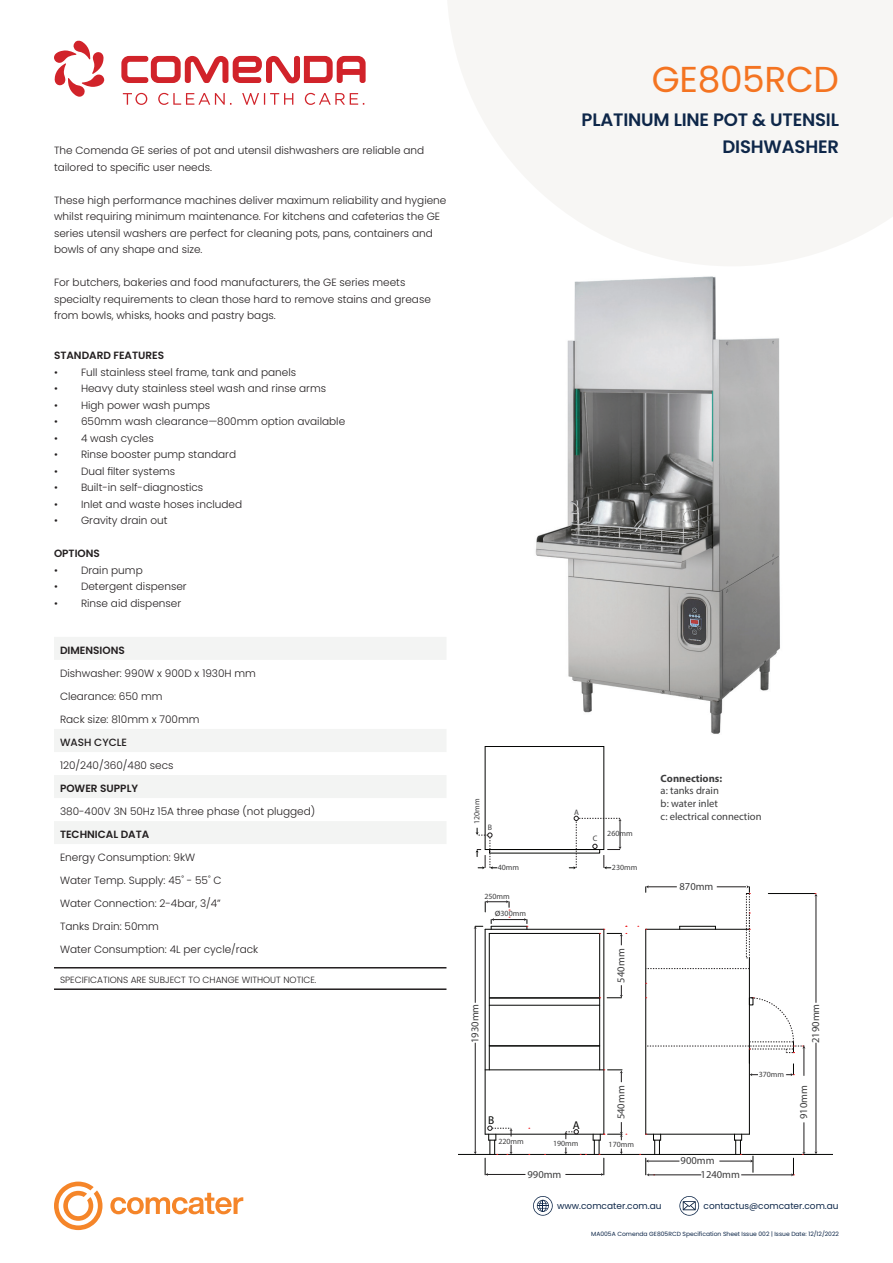
<style>
.page{position:relative;width:893px;height:1263px;background:#fff}
.page>*{position:absolute;margin:0;border:0;box-sizing:border-box;transform-origin:0 0}
.t1{font:36px "Poppins";letter-spacing:-.01em;color:#f47421}
.t2{font:600 18px/27px "Poppins";letter-spacing:-.01em;color:#0e2749;text-align:right}
.t3{font:11.4px "Myriad Pro";color:#040503}
.t4{font:300 10.5px/16.5px "Poppins";color:#231f20}
.t5{font:10.5px/12.8px "Myriad Pro";color:#3e3e3f}
.t6{font:600 10.5px "Poppins";color:#231f20}
.t7{font:700 10.5px "Myriad Pro";color:#3e3e3f}
.t8{font:500 10.5px "Poppins";color:#231f20}
.t9{font:300 9px "Poppins";color:#231f20}
.t10{font:9px "Poppins";color:#0e2749}
.t11{font:7.95px "Myriad Pro";color:#3e3e3f}
.t12{font:6px "Poppins";color:#0e2749}
.s1{font-size:10.5px}
</style>
<div class="page">
<svg style="left:533px;top:1196px;width:20px;height:20px"></svg>
<svg style="left:679px;top:1196px;width:20px;height:20px"></svg>
<svg style="left:54px;top:1181px;width:189px;height:49px"></svg>
<svg style="left:448px;top:0;width:445px;height:266px;fill:#f7f6f4"></svg>
<svg style="left:121px;top:56px;width:245px;height:27px"></svg>
<svg style="left:54px;top:41px;width:50px;height:56px"></svg>
<svg style="left:123px;top:93px;width:241px;height:12px"></svg>
<svg style="left:54px;top:637px;width:392px;height:207px"></svg>
<hr style="left:54px;top:967px;width:392px;height:1px;background:#231f20">
<hr style="left:54px;top:988px;width:392px;height:2px;background:#231f20">
<img style="left:535px;top:276px;width:245px;height:458px">
<div style="left:485px;top:746px;width:119px;height:104px;border:1px solid #040503"></div>
<hr style="left:458px;top:1154px;width:375px;height:1px;background:#040503">
<svg style="left:638px;top:885px;width:179px;height:291px"></svg>
<div style="left:489px;top:849px;width:111px;height:4px;border:1px solid #040503"></div>
<svg style="left:474px;top:900px;width:153px;height:276px"></svg>
<svg style="left:569px;top:816px;width:53px;height:53px"></svg>
<svg style="left:475px;top:828px;width:22px;height:41px"></svg>
<p class="t4" style="left:54px;top:142px;width:372px">The Comenda GE series of pot and utensil dishwashers are reliable and tailored to specific user needs.</p>
<p class="t4" style="left:54px;top:192px;width:394px">These high performance machines deliver maximum reliability and hygiene whilst requiring minimum maintenance. For kitchens and cafeterias the GE series utensil washers are perfect for cleaning pots, pans, containers and bowls of any shape and size.</p>
<p class="t4" style="left:54px;top:274px;width:378px">For butchers, bakeries and food manufacturers, the GE series meets specialty requirements to clean those hard to remove stains and grease from bowls, whisks, hooks and pastry bags.</p>
<p class="t6" style="left:54px;top:349px;width:112px">STANDARD FEATURES</p>
<p class="t4" style="left:54px;top:364px;width:244px">• Full stainless steel frame, tank and panels</p>
<p class="t4" style="left:54px;top:380px;width:274px">• Heavy duty stainless steel wash and rinse arms</p>
<p class="t4" style="left:54px;top:397px;width:158px">• High power wash pumps</p>
<p class="t4" style="left:54px;top:413px;width:293px">• 650mm wash clearance—800mm option available</p>
<p class="t4" style="left:54px;top:430px;width:101px">• 4 wash cycles</p>
<p class="t4" style="left:54px;top:446px;width:184px">• Rinse booster pump standard</p>
<p class="t4" style="left:54px;top:463px;width:123px">• Dual filter systems</p>
<p class="t4" style="left:54px;top:479px;width:151px">• Built-in self-diagnostics</p>
<p class="t4" style="left:54px;top:496px;width:190px">• Inlet and waste hoses included</p>
<p class="t4" style="left:54px;top:512px;width:115px">• Gravity drain out</p>
<p class="t6" style="left:54px;top:547px;width:47px">OPTIONS</p>
<p class="t4" style="left:54px;top:562px;width:90px">• Drain pump</p>
<p class="t4" style="left:54px;top:578px;width:134px">• Detergent dispenser</p>
<p class="t4" style="left:54px;top:595px;width:129px">• Rinse aid dispenser</p>
<p class="t6" style="left:60px;top:644px;width:66px">DIMENSIONS</p>
<p class="t4" style="left:60px;top:662px;width:198px;line-height:23.1px">Dishwasher: 990W x 900D x 1930H mm<br>Clearance: 650 mm<br>Rack size: 810mm x 700mm</p>
<p class="t8" style="left:60px;top:736px;width:69px">WASH CYCLE</p>
<p class="t4" style="left:60px;top:757px;width:115px">120/240/360/480 secs</p>
<p class="t6" style="left:60px;top:782px;width:80px">POWER SUPPLY</p>
<p class="t4" style="left:60px;top:803px;width:257px">380-400V 3N 50Hz 15A three phase (not plugged)</p>
<p class="t6" style="left:60px;top:828px;width:91px">TECHNICAL DATA</p>
<p class="t4" style="left:60px;top:846px;width:200px;line-height:23.1px">Energy Consumption: 9kW<br>Water Temp. Supply: 45˚ - 55˚ C<br>Water Connection: 2-4bar, 3/4”<br>Tanks Drain: 50mm<br>Water Consumption: 4L per cycle/rack</p>
<p class="t9" style="left:60px;top:975px;width:258px">SPECIFICATIONS ARE SUBJECT TO CHANGE WITHOUT NOTICE.</p>
<h1 class="t1" style="left:652px;top:58px;width:189px">GE805RCD</h1>
<h2 class="t2" style="left:582px;top:106px;width:259px">PLATINUM LINE POT &amp; UTENSIL<br>DISHWASHER</h2>
<p class="t11" style="left:472px;top:824px;width:27px;rotate:-90deg">120mm</p>
<p class="t11" style="left:488px;top:823px;width:6px">B</p>
<p class="t11" style="left:574px;top:807px;width:6px">A</p>
<p class="t11" style="left:593px;top:833px;width:6px">C</p>
<p class="t11" style="left:607px;top:828px;width:27px">260mm</p>
<p class="t11" style="left:498px;top:863px;width:23px">40mm</p>
<p class="t11" style="left:612px;top:863px;width:27px">230mm</p>
<p class="t7" style="left:661px;top:771px;width:63px">Connections:</p>
<p class="t5" style="left:661px;top:784px;width:102px">a: tanks drain<br>b: water inlet<br>c: electrical connection</p>
<p class="t5" style="left:679px;top:880px;width:35px">870mm</p>
<p class="t11" style="left:484px;top:891px;width:27px">250mm</p>
<p class="t11" style="left:495px;top:909px;width:33px"><span class="s1">ø</span>300mm</p>
<p class="t5" style="left:614px;top:982px;width:35px;rotate:-90deg">540mm</p>
<p class="t5" style="left:468px;top:1043px;width:41px;rotate:-90deg">1930mm</p>
<p class="t5" style="left:809px;top:1043px;width:41px;rotate:-90deg">2190mm</p>
<p class="t11" style="left:759px;top:1069px;width:27px">370mm</p>
<p class="t3" style="left:488px;top:1113px;width:8px">B</p>
<p class="t3" style="left:573px;top:1118px;width:8px">A</p>
<p class="t5" style="left:614px;top:1119px;width:35px;rotate:-90deg">540mm</p>
<p class="t11" style="left:498px;top:1136px;width:27px">220mm</p>
<p class="t11" style="left:553px;top:1138px;width:27px">190mm</p>
<p class="t11" style="left:609px;top:1139px;width:27px">170mm</p>
<p class="t5" style="left:527px;top:1167px;width:35px">990mm</p>
<p class="t5" style="left:681px;top:1154px;width:35px">900mm</p>
<p class="t5" style="left:701px;top:1168px;width:41px">1240mm</p>
<p class="t5" style="left:797px;top:1119px;width:35px;rotate:-90deg">910mm</p>
<p class="t10" style="left:557px;top:1200px;width:106px">www.comcater.com.au</p>
<p class="t10" style="left:704px;top:1200px;width:137px">contactus@comcater.com.au</p>
<p class="t12" style="left:591px;top:1231px;width:249px">MA005A Comenda GE805RCD Specification Sheet Issue 002 | Issue Date: 12/12/2022</p>
</div>
